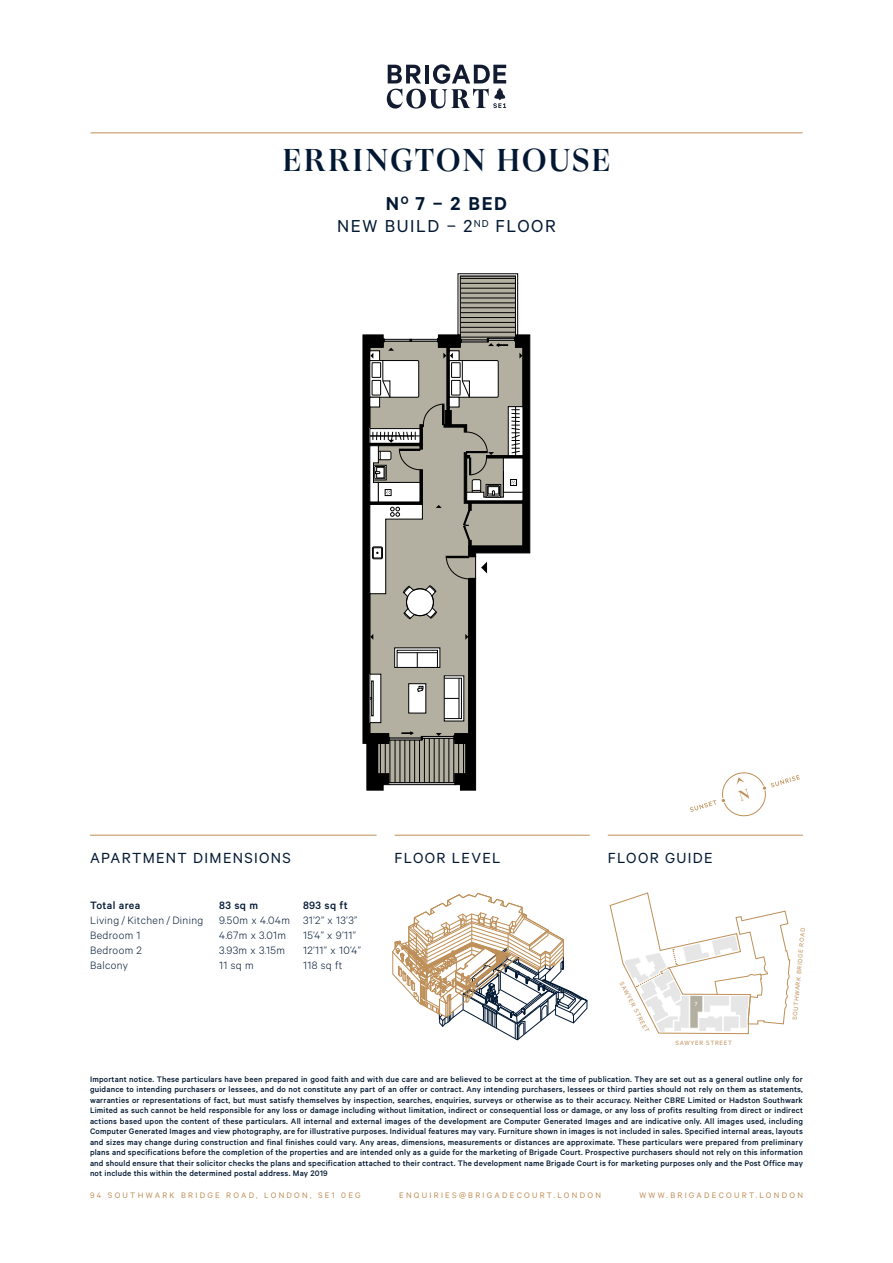
<style>
.page{position:relative;width:893px;height:1263px;background:#fff}
.page>*{position:absolute;margin:0;border:0;box-sizing:border-box;transform-origin:0 0}
.t1{font:500 31.5px "GT Super Display";letter-spacing:.065em;color:#021832}
.t2{font:600 21px "Calibre";color:#021832}
.t3{font:19.5px "Calibre";letter-spacing:.08em;color:#021832}
.t4{font:16.5px "Calibre";letter-spacing:.08em;color:#021832}
.t5{font:300 12px "Calibre";letter-spacing:.03em;color:#021832}
.t6{font:500 12px "Calibre";letter-spacing:.03em;color:#021832}
.t7{font:500 9px/10.5px "Calibre";letter-spacing:.02em;color:#021832;text-align:justify}
.t8{font:9px "Calibre";letter-spacing:.25em;color:#be8f58}
.t9{font:6.9px "Calibre";letter-spacing:.1em;color:#be8f58}
.t10{font:6.6px "Calibre";color:#fff}
</style>
<div class="page">
<svg style="left:387px;top:64px;width:119px;height:45px"></svg>
<svg style="left:690px;top:772px;width:110px;height:45px"></svg>
<hr style="left:90px;top:132px;width:712px;height:1px;background:#be8f58">
<svg style="left:392px;top:893px;width:196px;height:147px"></svg>
<svg style="left:610px;top:892px;width:180px;height:142px"></svg>
<hr style="left:608px;top:835px;width:195px;height:1px;background:#be8f58">
<hr style="left:395px;top:835px;width:195px;height:1px;background:#be8f58">
<hr style="left:90px;top:835px;width:287px;height:1px;background:#be8f58">
<svg style="left:363px;top:273px;width:167px;height:517px"></svg>
<h1 class="t1" style="left:282px;top:143px;width:330px">ERRINGTON HOUSE</h1>
<h2 class="t2" style="left:386px;top:191px;width:123px">N<sup>O</sup> 7 – 2 BED</h2>
<h3 class="t3" style="left:337px;top:215px;width:220px">NEW BUILD – 2<sup>ND</sup> FLOOR</h3>
<h3 class="t4" style="left:90px;top:848px;width:202px">APARTMENT DIMENSIONS</h3>
<h3 class="t4" style="left:395px;top:848px;width:107px">FLOOR LEVEL</h3>
<h3 class="t4" style="left:608px;top:848px;width:106px">FLOOR GUIDE</h3>
<h3 class="t6" style="left:90px;top:898px;width:52px">Total area</h3>
<h3 class="t6" style="left:219px;top:898px;width:41px">83 sq m</h3>
<h3 class="t6" style="left:303px;top:898px;width:46px">893 sq ft</h3>
<h3 class="t5" style="left:90px;top:913px;width:115px">Living / Kitchen / Dining</h3>
<h3 class="t5" style="left:219px;top:913px;width:140px">9.50m x 4.04m 31’2” x 13’3”</h3>
<h3 class="t5" style="left:90px;top:928px;width:52px">Bedroom 1</h3>
<h3 class="t5" style="left:219px;top:928px;width:69px">4.67m x 3.01m</h3>
<h3 class="t5" style="left:303px;top:928px;width:55px">15’4” x 9’11”</h3>
<h3 class="t5" style="left:90px;top:943px;width:53px">Bedroom 2</h3>
<h3 class="t5" style="left:219px;top:943px;width:68px">3.93m x 3.15m</h3>
<h3 class="t5" style="left:303px;top:943px;width:59px">12’11” x 10’4”</h3>
<h3 class="t5" style="left:90px;top:958px;width:39px">Balcony</h3>
<h3 class="t5" style="left:219px;top:958px;width:36px">11 sq m</h3>
<h3 class="t5" style="left:303px;top:958px;width:41px">118 sq ft</h3>
<p class="t9" style="left:625px;top:980px;width:58px;rotate:62deg">SAWYER STREET</p>
<p class="t10" style="left:694px;top:1000px;width:4px">7</p>
<p class="t9" style="left:676px;top:1039px;width:58px">SAWYER STREET</p>
<p class="t9" style="left:791px;top:1020px;width:94px;rotate:-85deg">SOUTHWARK BRIDGE ROAD</p>
<p class="t7" style="left:90px;top:1073px;width:715px">Important notice. These particulars have been prepared in good faith and with due care and are believed to be correct at the time of publication. They are set out as a general outline only for guidance to intending purchasers or lessees, and do not constitute any part of an offer or contract. Any intending purchasers, lessees or third parties should not rely on them as statements, warranties or representations of fact, but must satisfy themselves by inspection, searches, enquiries, surveys or otherwise as to their accuracy. Neither CBRE Limited or Hadston Southwark Limited as such cannot be held responsible for any loss or damage including without limitation, indirect or consequential loss or damage, or any loss of profits resulting from direct or indirect actions based upon the content of these particulars. All internal and external images of the development are Computer Generated Images and are indicative only. All images used, including Computer Generated Images and view photography, are for illustrative purposes. Individual features may vary. Furniture shown in images is not included in sales. Specified internal areas, layouts and sizes may change during construction and final finishes could vary. Any areas, dimensions, measurements or distances are approximate. These particulars were prepared from preliminary plans and specifications before the completion of the properties and are intended only as a guide for the marketing of Brigade Court. Prospective purchasers should not rely on this information and should ensure that their solicitor checks the plans and specification attached to their contract. The development name Brigade Court is for marketing purposes only and the Post Office may not include this within the determined postal address. May 2019</p>
<p class="t8" style="left:90px;top:1189px;width:272px">94 SOUTHWARK BRIDGE ROAD, LONDON, SE1 0EG</p>
<p class="t8" style="left:399px;top:1189px;width:203px">ENQUIRIES@BRIGADECOURT.LONDON</p>
<p class="t8" style="left:639px;top:1189px;width:165px">WWW.BRIGADECOURT.LONDON</p>
</div>
